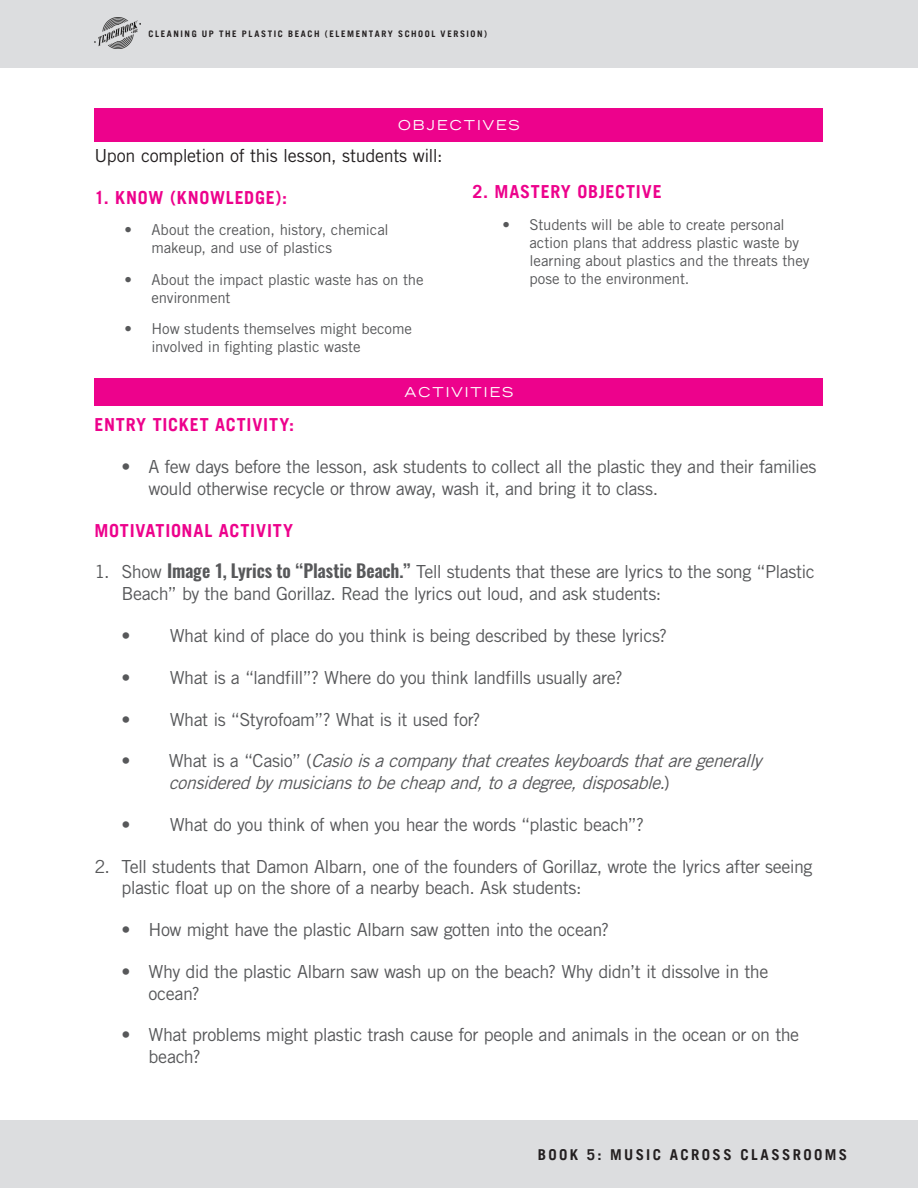
<style>
.page{position:relative;width:918px;height:1188px;background:#fff}
.page>*{position:absolute;margin:0;border:0;box-sizing:border-box;transform-origin:0 0}
.t1{font:18px/21.6px "Trade Gothic LT Std";letter-spacing:-.03em;color:#57585a}
.t2{font:italic 18px/21.6px "Trade Gothic LT Std";color:#57585a}
.PINK_SECTION_HEADER{font:700 18px "Trade Gothic LT";letter-spacing:.045em;color:#ed028c}
.BODY_COPY{font:18px "Trade Gothic LT Std";letter-spacing:-.02em;color:#231f20}
.t3{font:15px/18px "Trade Gothic LT Std";letter-spacing:-.01em;color:#57585a}
.t4{font:700 15px "Trade Gothic LT";letter-spacing:.16em;color:#231f20}
.HEADER_IN_PINK_BAR{font:expanded 13.5px "Trade Gothic LT";letter-spacing:.15em;color:#fff}
.t5{font:700 9px "Trade Gothic LT";letter-spacing:.175em;color:#231f20}
.s1{font-family:"Oswald";font-weight:600}
.s2{font-style:normal}
</style>
<div class="page">
<div style="left:0;top:0;width:918px;height:68px;background:#dcdddf"></div>
<img style="left:94px;top:18px;width:46px;height:30px">
<div style="left:0;top:1120px;width:918px;height:68px;background:#dcdddf"></div>
<div style="left:94px;top:108px;width:730px;height:34px;background:#ed028c"></div>
<div style="left:94px;top:379px;width:730px;height:27px;background:#ed028c"></div>
<p class="t5" style="left:148px;top:28px;width:340px">CLEANING UP THE PLASTIC BEACH (ELEMENTARY SCHOOL VERSION)</p>
<p class="HEADER_IN_PINK_BAR" style="left:398px;top:116px;width:123px">OBJECTIVES</p>
<p class="BODY_COPY" style="left:94px;top:145px;width:350px">Upon completion of this lesson, students will:</p>
<p class="PINK_SECTION_HEADER" style="left:94px;top:186px;width:194px">1. KNOW (KNOWLEDGE):</p>
<p class="t3" style="left:152px;top:221px;width:239px;text-indent:-27px">• About the creation, history, chemical makeup, and use of plastics</p>
<p class="t3" style="left:152px;top:270px;width:274px;text-indent:-27px">• About the impact plastic waste has on the environment</p>
<p class="t3" style="left:152px;top:320px;width:262px;text-indent:-27px">• How students themselves might become involved in fighting plastic waste</p>
<p class="PINK_SECTION_HEADER" style="left:472px;top:181px;width:191px">2. MASTERY OBJECTIVE</p>
<p class="t3" style="left:530px;top:215px;width:281px;text-indent:-27px">• Students will be able to create personal action plans that address plastic waste by learning about plastics and the threats they pose to the environment.</p>
<p class="HEADER_IN_PINK_BAR" style="left:405px;top:384px;width:110px">ACTIVITIES</p>
<p class="PINK_SECTION_HEADER" style="left:94px;top:414px;width:201px">ENTRY TICKET ACTIVITY:</p>
<p class="t1" style="left:148px;top:456px;width:670px;text-indent:-27px">• A few days before the lesson, ask students to collect all the plastic they and their families would otherwise recycle or throw away, wash it, and bring it to class.</p>
<p class="PINK_SECTION_HEADER" style="left:94px;top:519px;width:200px">MOTIVATIONAL ACTIVITY</p>
<p class="t1" style="left:122px;top:561px;width:695px;text-indent:-27px">1. Show <span class="s1">Image 1, Lyrics to “Plastic Beach.”</span> Tell students that these are lyrics to the song “Plastic<br>Beach” by the band Gorillaz. Read the lyrics out loud, and ask students:</p>
<p class="t1" style="left:122px;top:624px;width:547px">• What kind of place do you think is being described by these lyrics?</p>
<p class="t1" style="left:122px;top:666px;width:503px">• What is a “landfill”? Where do you think landfills usually are?</p>
<p class="t1" style="left:122px;top:708px;width:360px">• What is “Styrofoam”? What is it used for?</p>
<p class="t2" style="left:169px;top:750px;width:600px;text-indent:-47px"><span class="s2">• W h a t i s a “ C a s i o ” (</span> Casioisacompanythatcreateskeyboardsthataregenerally consideredbymusicianstobecheapand,toadegree,disposable.<span class="s2">)</span></p>
<p class="t1" style="left:122px;top:813px;width:524px">• What do you think of when you hear the words “plastic beach”?</p>
<p class="t1" style="left:122px;top:855px;width:693px;text-indent:-27px">2. Tell students that Damon Albarn, one of the founders of Gorillaz, wrote the lyrics after seeing plastic float up on the shore of a nearby beach. Ask students:</p>
<p class="t1" style="left:122px;top:919px;width:489px">• How might have the plastic Albarn saw gotten into the ocean?</p>
<p class="t1" style="left:148px;top:961px;width:621px;text-indent:-27px">• Why did the plastic Albarn saw wash up on the beach? Why didn’t it dissolve in the ocean?</p>
<p class="t1" style="left:148px;top:1024px;width:652px;text-indent:-27px">• What problems might plastic trash cause for people and animals in the ocean or on the beach?</p>
<p class="t4" style="left:538px;top:1145px;width:311px">BOOK 5: MUSIC ACROSS CLASSROOMS</p>
</div>
